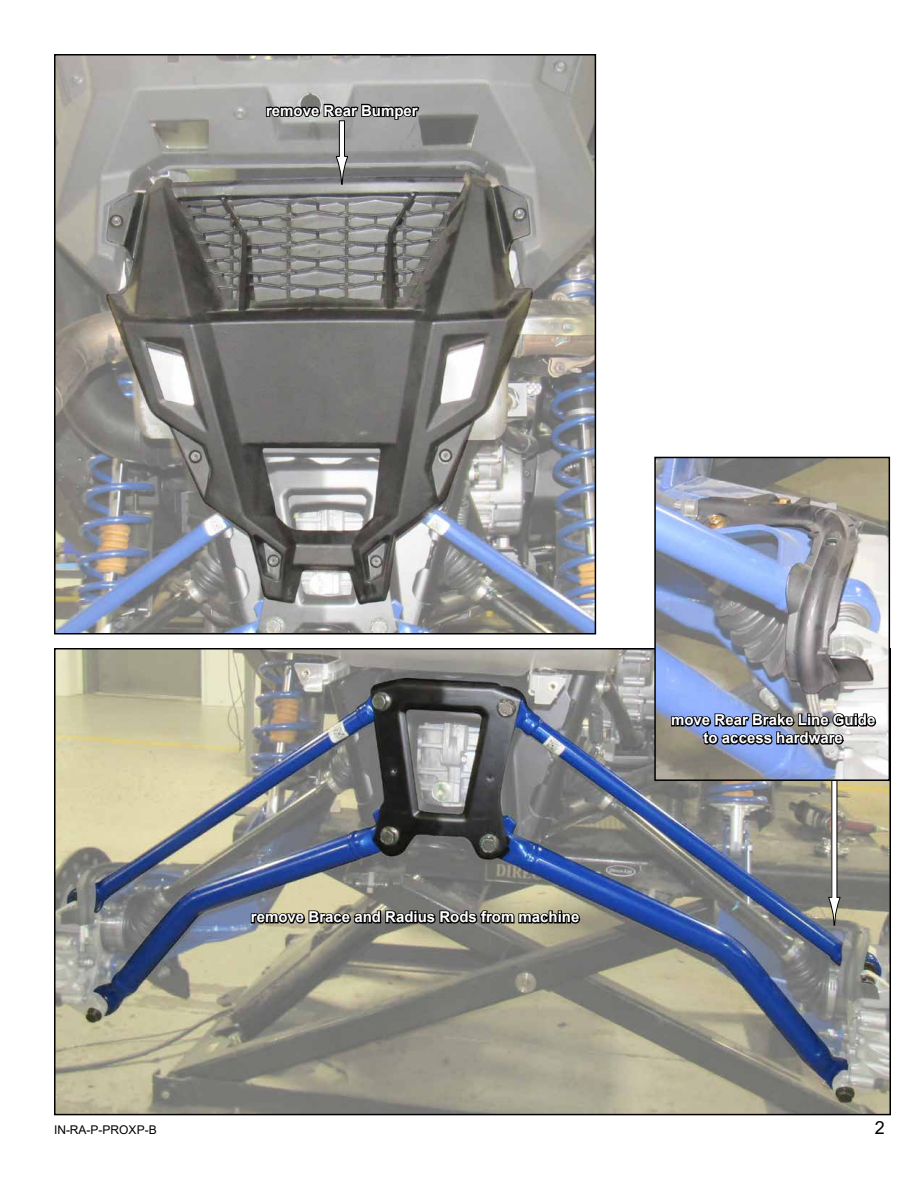
<style>
.page{position:relative;width:918px;height:1188px;background:#fff}
.page>*{position:absolute;margin:0;border:0;box-sizing:border-box;transform-origin:0 0}
.t1{font:18px "Arial";color:#000}
.t2{font:700 15px/18px "Arial";color:#fff;text-align:center}
.t3{font:12px "Arial";color:#000}
</style>
<div class="page">
<img style="left:57px;top:651px;width:831px;height:461px">
<img style="left:57px;top:57px;width:536px;height:574px">
<div style="left:54px;top:54px;width:542px;height:580px;border:2px solid #000"></div>
<div style="left:339px;top:121px;width:6px;height:36px;background:#fff"></div>
<div style="left:339px;top:120px;width:6px;height:37px;border:1px solid #000"></div>
<svg style="left:335px;top:156px;width:14px;height:29px"></svg>
<div style="left:832px;top:682px;width:5px;height:216px;background:#fff"></div>
<svg style="left:828px;top:897px;width:13px;height:29px"></svg>
<svg style="left:265px;top:97px;width:156px;height:24px;background:#6d6d6c"></svg>
<svg style="left:250px;top:904px;width:332px;height:23px;background:#636155"></svg>
<img style="left:657px;top:460px;width:230px;height:318px">
<div style="left:654px;top:457px;width:236px;height:324px;border:2px solid #000"></div>
<svg style="left:670px;top:707px;width:208px;height:42px;background:#6d7385"></svg>
<p class="t2" style="left:266px;top:102px;width:153px">remove Rear Bumper</p>
<p class="t2" style="left:251px;top:908px;width:330px">remove Brace and Radius Rods from machine</p>
<p class="t2" style="left:671px;top:711px;width:206px">move Rear Brake Line Guide to access hardware</p>
<p class="t3" style="left:54px;top:1122px;width:104px">IN-RA-P-PROXP-B</p>
<p class="t1" style="left:875px;top:1115px;width:12px">2</p>
</div>
